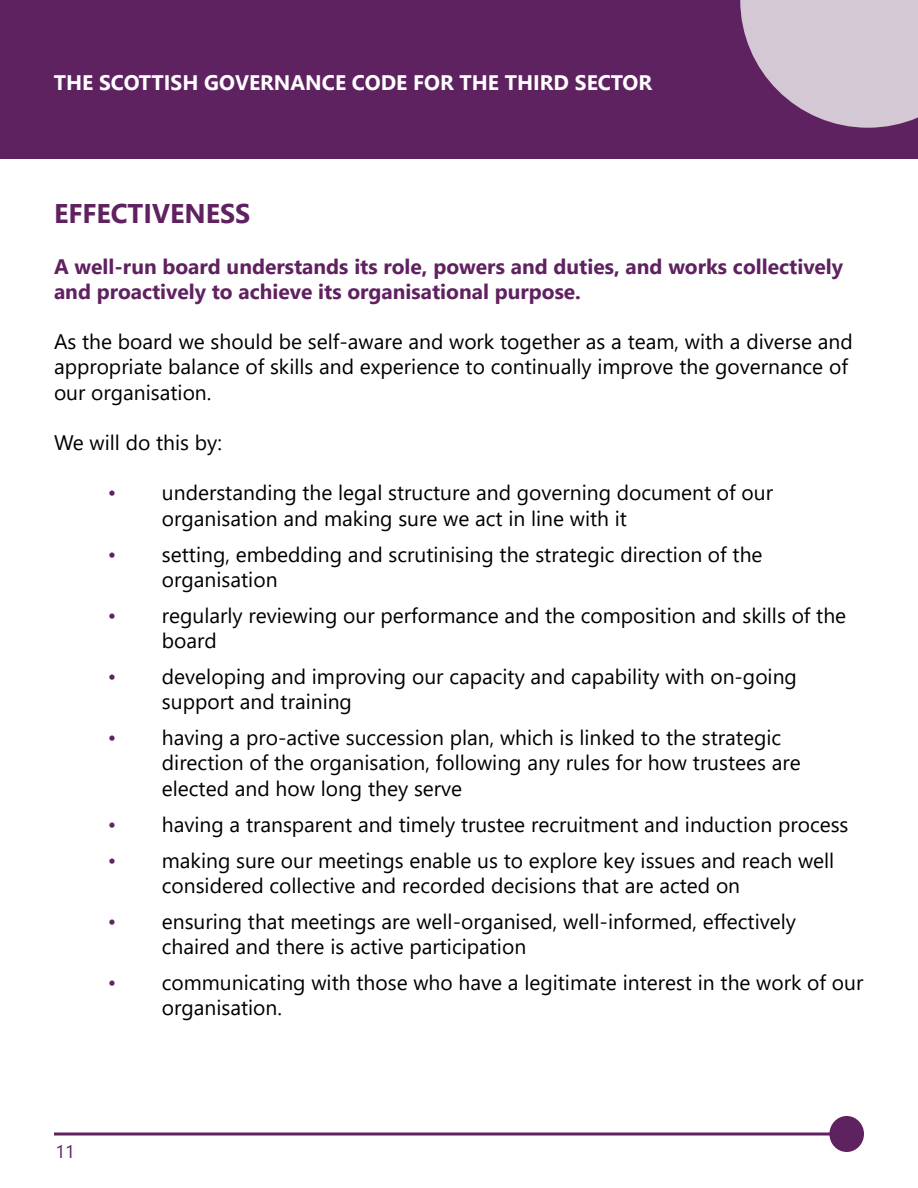
<style>
.page{position:relative;width:918px;height:1188px;background:#fff}
.page>*{position:absolute;margin:0;border:0;box-sizing:border-box;transform-origin:0 0}
.t1{font:700 27px "Segoe UI";color:#602160}
.t2{font:21px/25.2px "Segoe UI";color:#000}
.t3{font:700 21px/25.2px "Segoe UI";color:#602160}
.t4{font:700 21px "Segoe UI";color:#fff}
.t5{font:18px "Segoe UI";color:#602160}
.s1{color:#602160}
.s2{color:#5f2760}
</style>
<div class="page">
<div style="left:0;top:0;width:918px;height:158px;background:#5f2260"></div>
<svg style="left:740px;top:0;width:178px;height:128px"></svg>
<div style="left:829px;top:1116px;width:35px;height:36px;background:#5f2260;border-radius:50%"></div>
<svg style="left:54px;top:1132px;width:776px;height:4px;background:#865787"></svg>
<p class="t4" style="left:54px;top:63px;width:600px">THE SCOTTISH GOVERNANCE CODE FOR THE THIRD SECTOR</p>
<p class="t1" style="left:54px;top:188px;width:198px">EFFECTIVENESS</p>
<p class="t3" style="left:54px;top:252px;width:791px">A well-run board understands its role, powers and duties, and works collectively and proactively to achieve its organisational purpose.</p>
<p class="t2" style="left:54px;top:327px;width:800px">As the board we should be self-aware and work together as a team, with a diverse and appropriate balance of skills and experience to continually improve the governance of our organisation.</p>
<p class="t2" style="left:54px;top:428px;width:169px">We will do this by:</p>
<p class="t2" style="left:162px;top:479px;width:613px;text-indent:-54px"><span class="s1">•</span> understanding the legal structure and governing document of our organisation and making sure we act in line with it</p>
<p class="t2" style="left:162px;top:540px;width:602px;text-indent:-54px"><span class="s1">•</span> setting, embedding and scrutinising the strategic direction of the organisation</p>
<p class="t2" style="left:162px;top:601px;width:686px;text-indent:-54px"><span class="s1">•</span> regularly reviewing our performance and the composition and skills of the board</p>
<p class="t2" style="left:162px;top:662px;width:637px;text-indent:-54px"><span class="s1">•</span> developing and improving our capacity and capability with on-going support and training</p>
<p class="t2" style="left:162px;top:723px;width:640px;text-indent:-54px"><span class="s1">•</span> having a pro-active succession plan, which is linked to the strategic direction of the organisation, following any rules for how trustees are elected and how long they serve</p>
<p class="t2" style="left:108px;top:810px;width:742px"><span class="s2">•</span> having a transparent and timely trustee recruitment and induction process</p>
<p class="t2" style="left:162px;top:846px;width:674px;text-indent:-54px"><span class="s2">•</span> making sure our meetings enable us to explore key issues and reach well considered collective and recorded decisions that are acted on</p>
<p class="t2" style="left:162px;top:907px;width:636px;text-indent:-54px"><span class="s2">•</span> ensuring that meetings are well-organised, well-informed, effectively chaired and there is active participation</p>
<p class="t2" style="left:162px;top:968px;width:703px;text-indent:-54px"><span class="s2">•</span> communicating with those who have a legitimate interest in the work of our organisation.</p>
<p class="t5" style="left:56px;top:1134px;width:21px">11</p>
</div>
